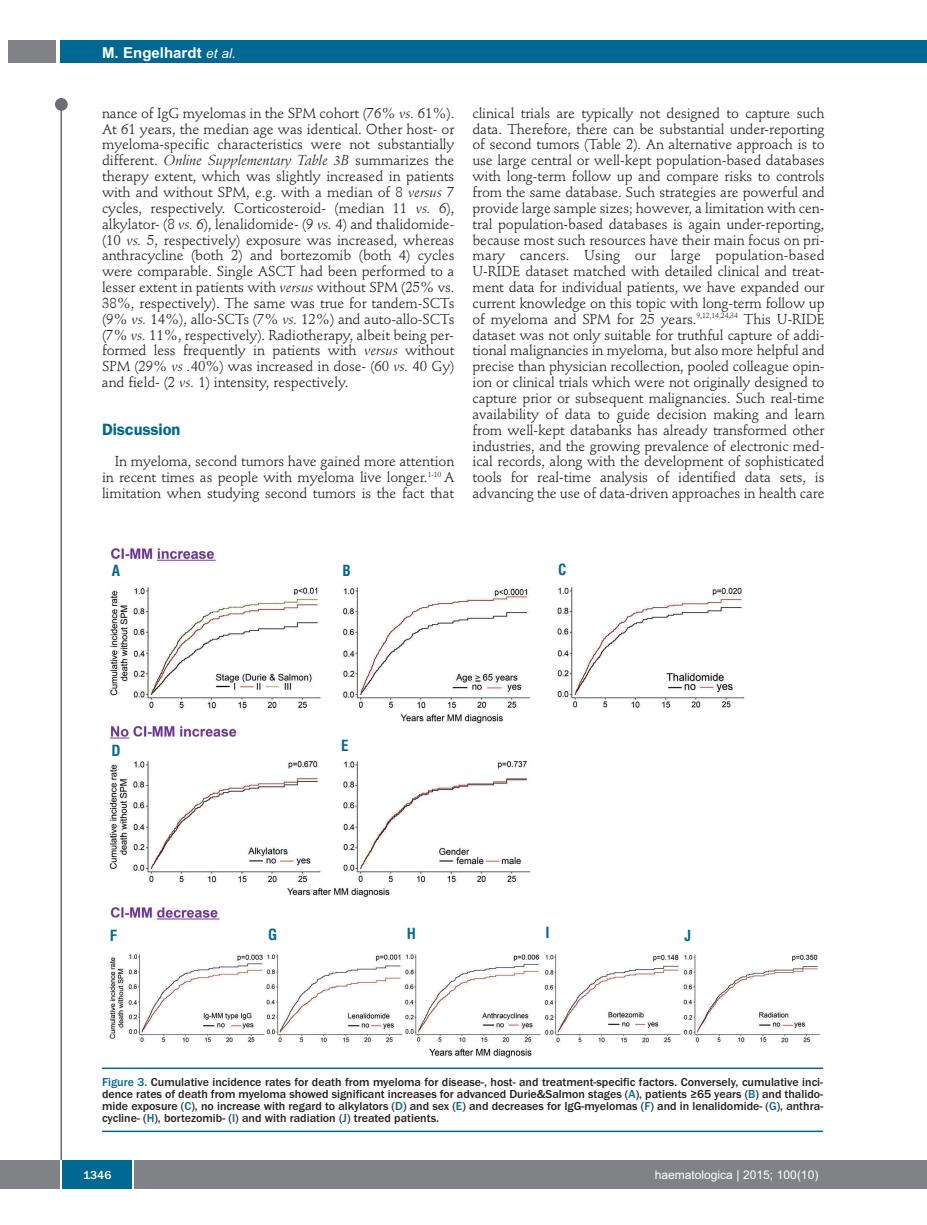
<style>
.page{position:relative;width:927px;height:1225px;background:#fff}
.page>*{position:absolute;margin:0;border:0;box-sizing:border-box;transform-origin:0 0}
.t1{font:600 16.5px "Franklin Gothic";letter-spacing:-.01em;color:#006991}
.t2{font:700 15px "Arial";color:#fff}
.t3{font:700 condensed 15px "Helvetica";color:#006991}
.t4{font:14.25px/15.9px "Stempel Schneidler";letter-spacing:-.01em;color:#231f20;text-align:justify}
.t5{font:500 12px/12px "Franklin Gothic";color:#231f20;text-align:justify}
.t6{font:12px "Arial";color:#fff}
.t7{font:500 12px "Franklin Gothic";color:#fff}
.s1{font-weight:400;font-style:italic;font-size:13.5px}
.s2{font-style:italic}
.s3{color:#006991}
</style>
<div class="page">
<div style="left:911px;top:40px;width:16px;height:22px;background:#006991"></div>
<div style="left:910px;top:1160px;width:17px;height:28px;background:#808285"></div>
<div style="left:55px;top:98px;width:13px;height:13px;background:#6c6d70;border-radius:50%"></div>
<hr style="left:60px;top:101px;width:2px;height:1061px;background:#6c6d70">
<div style="left:60px;top:40px;width:852px;height:22px;background:#006991"></div>
<div style="left:9px;top:40px;width:47px;height:22px;background:#808285"></div>
<div style="left:0;top:1160px;width:911px;height:28px;background:#808285"></div>
<div style="left:62px;top:1160px;width:71px;height:28px;background:#006991"></div>
<hr style="left:60px;top:1160px;width:2px;height:28px;background:#fff">
<svg style="left:133px;top:1160px;width:1px;height:28px"></svg>
<img style="left:108px;top:547px;width:713px;height:511px">
<hr style="left:102px;top:1067px;width:721px;height:2px;background:#006991">
<hr style="left:102px;top:1130px;width:721px;height:2px;background:#006991">
<p class="t2" style="left:102px;top:44px;width:135px">M. Engelhardt <span class="s1">et al.</span></p>
<p class="t4" style="left:102px;top:106px;width:354px">nance of IgG myelomas in the SPM cohort (76% <span class="s2">vs.</span> 61%).<br>At 61 years, the median age was identical. Other host- or myeloma-specific characteristics were not substantially different. <span class="s2">Online Supplementary Table 3B</span> summarizes the therapy extent, which was slightly increased in patients with and without SPM, e.g. with a median of 8 <span class="s2">versus</span> 7 cycles, respectively. Corticosteroid- (median 11 <span class="s2">vs.</span> 6), alkylator- (8 <span class="s2">vs.</span> 6), lenalidomide- (9 <span class="s2">vs.</span> 4) and thalidomide-(10 <span class="s2">vs.</span> 5, respectively) exposure was increased, whereas anthracycline (both 2) and bortezomib (both 4) cycles were comparable. Single ASCT had been performed to a lesser extent in patients with <span class="s2">versus</span> without SPM (25% vs.<br>38%, respectively). The same was true for tandem-SCTs (9% <span class="s2">vs.</span> 14%), allo-SCTs (7% <span class="s2">vs.</span> 12%) and auto-allo-SCTs (7% <span class="s2">vs.</span> 11%, respectively). Radiotherapy, albeit being per&shy;formed less frequently in patients with <span class="s2">versus</span> without SPM (29% <span class="s2">vs .</span>40%) was increased in dose- (60 <span class="s2">vs.</span> 40 Gy) and field- (2 <span class="s2">vs.</span> 1) intensity, respectively.</p>
<p class="t1" style="left:102px;top:423px;width:80px">Discussion</p>
<p class="t4" style="left:102px;top:455px;width:354px;text-indent:13px">In myeloma, second tumors have gained more attention in recent times as people with myeloma live longer.<sup>1-10</sup> A limitation when studying second tumors is the fact that</p>
<p class="t4" style="left:472px;top:106px;width:354px">clinical trials are typically not designed to capture such data. Therefore, there can be substantial under-reporting of second tumors (Table 2). An alternative approach is to use large central or well-kept population-based databases with long-term follow up and compare risks to controls from the same database. Such strategies are powerful and provide large sample sizes; however, a limitation with cen&shy;tral population-based databases is again under-reporting, because most such resources have their main focus on pri&shy;mary cancers. Using our large population-based U-RIDE dataset matched with detailed clinical and treat&shy;ment data for individual patients, we have expanded our current knowledge on this topic with long-term follow up of myeloma and SPM for 25 years.<sup>9,12,14,24,34</sup> This U-RIDE dataset was not only suitable for truthful capture of addi&shy;tional malignancies in myeloma, but also more helpful and precise than physician recollection, pooled colleague opin&shy;ion or clinical trials which were not originally designed to capture prior or subsequent malignancies. Such real-time availability of data to guide decision making and learn from well-kept databanks has already transformed other industries, and the growing prevalence of electronic med&shy;ical records, along with the development of sophisticated tools for real-time analysis of identified data sets, is advancing the use of data-driven approaches in health care</p>
<p class="t3" style="left:112px;top:561px;width:10px">A</p>
<p class="t3" style="left:342px;top:561px;width:10px">B</p>
<p class="t3" style="left:558px;top:561px;width:10px">C</p>
<p class="t3" style="left:112px;top:741px;width:11px">D</p>
<p class="t3" style="left:341px;top:737px;width:9px">E</p>
<p class="t3" style="left:110px;top:927px;width:9px">F</p>
<p class="t3" style="left:268px;top:926px;width:11px">G</p>
<p class="t3" style="left:407px;top:925px;width:11px">H</p>
<p class="t3" style="left:546px;top:924px;width:6px">I</p>
<p class="t3" style="left:684px;top:926px;width:8px">J</p>
<p class="t5" style="left:102px;top:1076px;width:723px"><span class="s3">Figure 3.</span> Cumulative incidence rates for death from myeloma for disease-, host- and treatment-specific factors. Conversely, cumulative inci&shy;dence rates of death from myeloma showed significant increases for advanced Durie&amp;Salmon stages (<span class="s3">A</span>), patients ≥65 years (<span class="s3">B</span>) and thalido&shy;mide exposure (<span class="s3">C</span>), no increase with regard to alkylators (<span class="s3">D</span>) and sex (<span class="s3">E</span>) and decreases for IgG-myelomas (<span class="s3">F</span>) and in lenalidomide- (<span class="s3">G</span>), anthra&shy;cycline- (<span class="s3">H</span>), bortezomib- (<span class="s3">I</span>) and with radiation (<span class="s3">J</span>) treated patients.</p>
<p class="t7" style="left:83px;top:1167px;width:30px">1346</p>
<p class="t6" style="left:655px;top:1167px;width:165px">haematologica | 2015; 100(10)</p>
</div>
